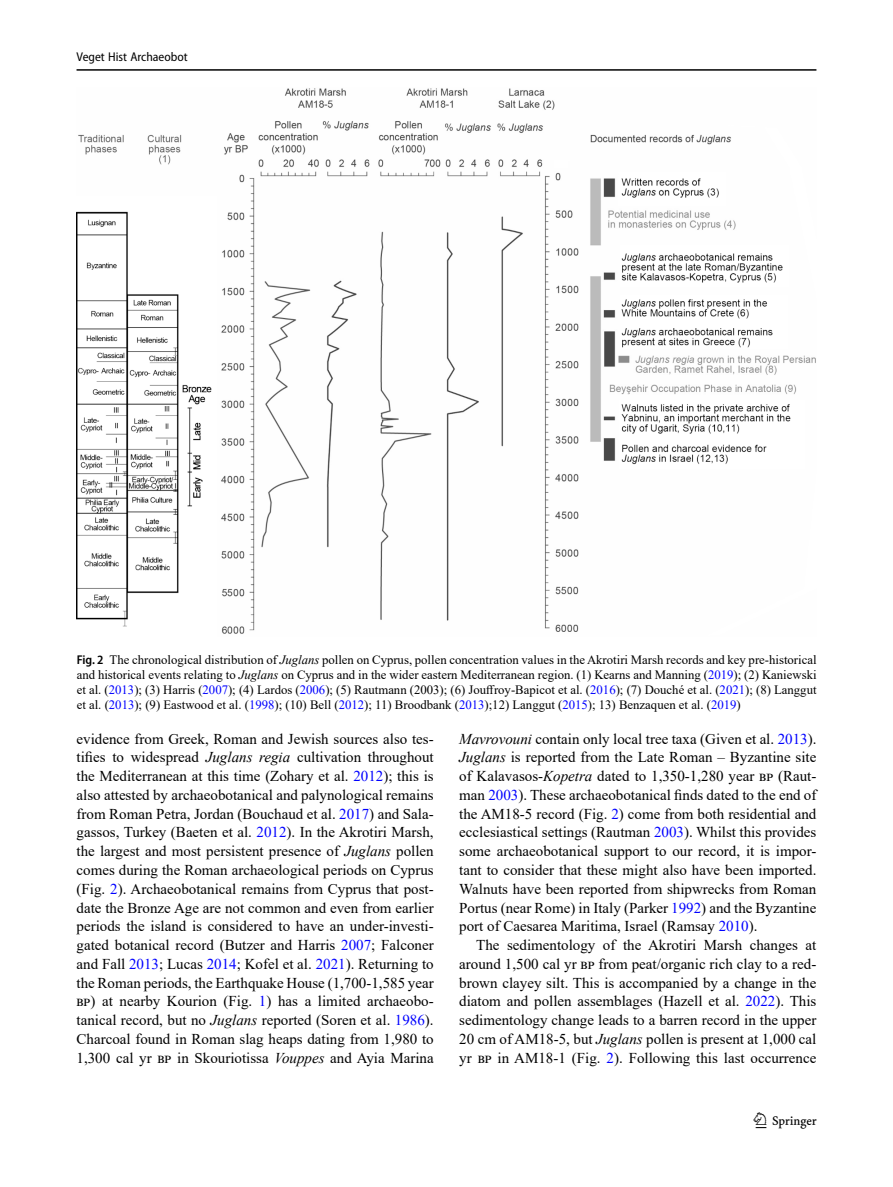
<style>
.page{position:relative;width:893px;height:1187px;background:#fff}
.page>*{position:absolute;margin:0;border:0;box-sizing:border-box;transform-origin:0 0}
.t1{font:22.5px "Springnew";color:#000}
.Body_Text_Indent{font:15px/18.8px "Times New Roman PSMT2";color:#000;text-align:justify}
.Body_Text_Indent-2{font:15px/18.8px "Times New Roman";color:#000;text-align:justify}
.Figure_Caption{font:12.75px/15px "Times New Roman";color:#000;text-align:justify}
.t2{font:semi-condensed 12.75px "Myriad Pro";color:#000}
.s1{font-family:"Myriad Pro";font-weight:600;font-stretch:semi-condensed}
.s2{font-family:"Times New Roman PSMT2"}
.s3{font-style:italic}
.s4{font-family:"Times New Roman PSMT2";color:#00f}
.s5{color:#00f}
.s6{font-family:"Times New Roman"}
.s7{font-family:"Times New Roman";font-style:italic}
.s8{font-family:"Times New Roman";color:#00f}
</style>
<div class="page">
<hr style="left:77px;top:69px;width:739px;height:2px;background:#000">
<img style="left:77px;top:88px;width:739px;height:546px">
<p class="t2" style="left:77px;top:49px;width:113px">Veget Hist Archaeobot</p>
<p class="Figure_Caption" style="left:77px;top:651px;width:741px"><span class="s1">Fig. 2</span> <span class="s2">The chronological distribution of</span> <span class="s3">Juglans</span> pollen on Cyprus, pollen concentration values in the Akrotiri Marsh records and key pre-historical <span class="s2">and historical events relating to</span> <span class="s3">Juglans</span> on Cyprus and in the wider eastern Mediterranean region. (1) Kearns and Manning (<span class="s4">2019</span>); (2) Kaniewski et al. (<span class="s5">2013</span>); (3) Harris (<span class="s4">2007</span>); (4) Lardos (<span class="s4">2006</span>); (5) Rautmann (2003); (6) Jouffroy-Bapicot et al. (<span class="s4">2016</span>); (7) Douché et al. (<span class="s4">2021</span>); (8) Langgut et al. (<span class="s5">2013</span>); (9) Eastwood et al. (<span class="s4">1998</span>); (10) Bell (<span class="s4">2012</span>); 11) Broodbank (<span class="s5">2013</span>);12) Langgut (<span class="s5">2015</span>); 13) Benzaquen et al. (<span class="s4">2019</span><span class="s2">)</span></p>
<p class="Body_Text_Indent" style="left:77px;top:728px;width:359px"><span class="s6">evidence from Greek, Roman and Jewish sources also tes&shy;tifies to widespread</span> <span class="s7">Juglans regia</span> cultivation throughout <span class="s6">the Mediterranean at this time (Zohary et al.</span> <span class="s5">2012</span>); this is also attested by archaeobotanical and palynological remains <span class="s6">from Roman Petra, Jordan (Bouchaud et al.</span> <span class="s5">2017</span>) and Sala&shy;<span class="s6">gassos, Turkey (Baeten et al.</span> <span class="s5">2012</span><span class="s6">). In the Akrotiri Marsh, </span>the largest and most persistent presence of <span class="s7">Juglans</span> pollen comes during the Roman archaeological periods on Cyprus <span class="s6">(Fig.</span> <span class="s5">2</span>). Archaeobotanical remains from Cyprus that post&shy;<span class="s6">date the Bronze Age are not common and even from earlier </span>periods the island is considered to have an under-investi&shy;<span class="s6">gated botanical record (Butzer and Harris</span> <span class="s5">2007</span>; Falconer and Fall <span class="s8">2013</span>; Lucas <span class="s5">2014</span><span class="s6">; Kofel et al.</span> <span class="s5">2021</span>). Returning to <span class="s6">the Roman periods, the Earthquake House (1,700-1,585 year bp) at nearby Kourion (Fig.</span> <span class="s5">1</span>) has a limited archaeobo&shy;tanical record, but no <span class="s7">Juglans</span> <span class="s6">reported (Soren et al.</span> <span class="s5">1986</span>).<br>Charcoal found in Roman slag heaps dating from 1,980 to <span class="s6">1,300 cal yr bp in Skouriotissa</span> <span class="s7">Vouppes</span> and Ayia Marina</p>
<p class="Body_Text_Indent-2" style="left:459px;top:728px;width:359px"><span class="s3">Mavrovouni</span> contain only local tree taxa (Given et al. <span class="s5">2013</span><span class="s2">).<br></span><span class="s3">Juglans</span> is reported from the Late Roman – Byzantine site of Kalavasos-<span class="s3">Kopetra</span> dated to 1,350-1,280 year bp (Raut&shy;<span class="s2">man</span> <span class="s5">2003</span>). These archaeobotanical finds dated to the end of the AM18-5 record (Fig. <span class="s4">2</span><span class="s2">) come from both residential and </span>ecclesiastical settings (Rautman <span class="s5">2003</span><span class="s2">). Whilst this provides some archaeobotanical support to our record, it is impor&shy;tant to consider that these might also have been imported.<br></span>Walnuts have been reported from shipwrecks from Roman Portus (near Rome) in Italy (Parker <span class="s4">1992</span>) and the Byzantine port of Caesarea Maritima, Israel (Ramsay <span class="s4">2010</span><span class="s2">).</span></p>
<p class="Body_Text_Indent-2" style="left:459px;top:935px;width:359px;text-indent:17px">The sedimentology of the Akrotiri Marsh changes at around 1,500 cal yr bp from peat/organic rich clay to a red&shy;<span class="s2">brown clayey silt. This is accompanied by a change in the </span>diatom and pollen assemblages (Hazell et al. <span class="s4">2022</span><span class="s2">). This sedimentology change leads to a barren record in the upper </span>20 cm of AM18-5, but <span class="s3">Juglans</span> <span class="s2">pollen is present at 1,000 cal yr</span> bp in AM18-1 (Fig. <span class="s4">2</span><span class="s2">). Following this last occurrence</span></p>
<h1 class="t1" style="left:756px;top:1107px;width:63px">1 3</h1>
</div>
